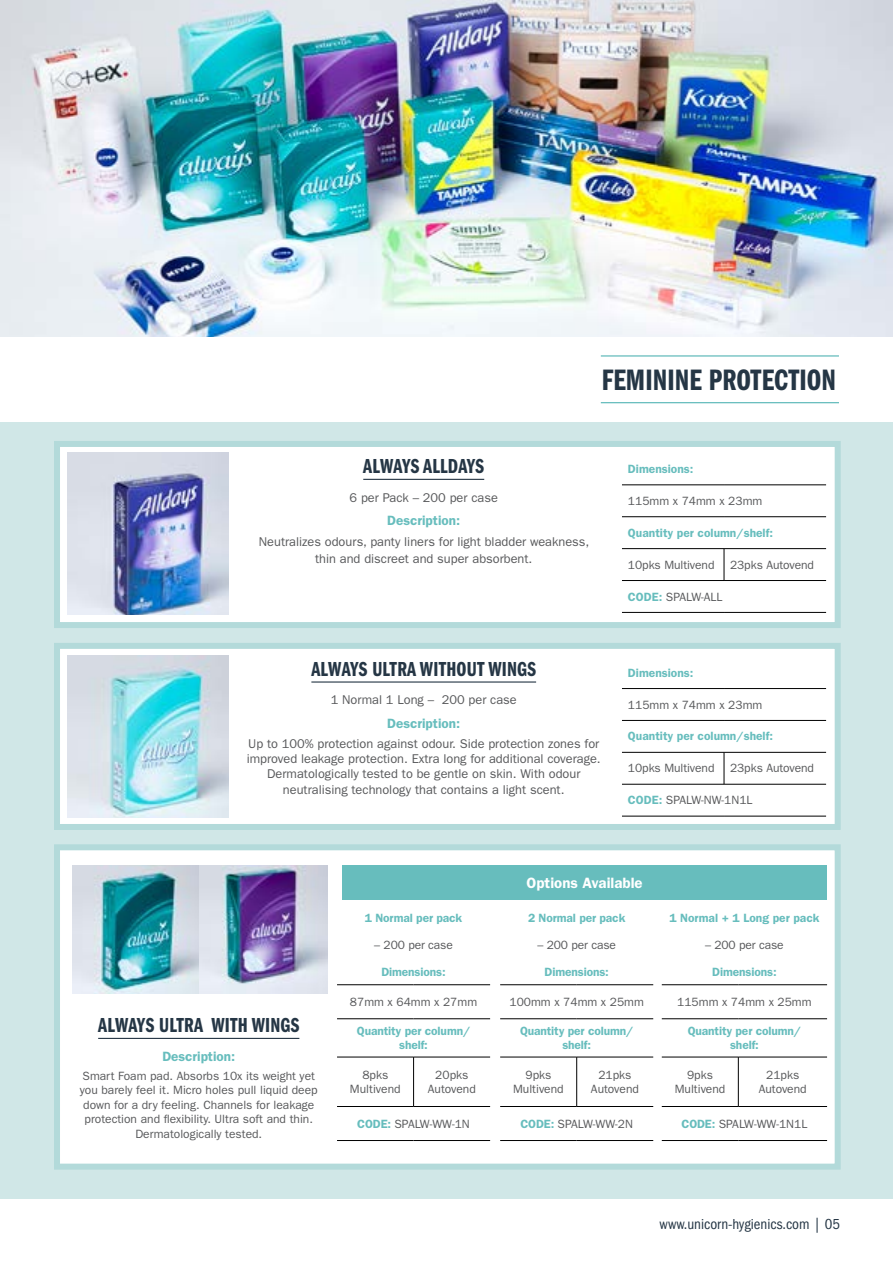
<style>
.page{position:relative;width:893px;height:1263px;background:#fff}
.page>*{position:absolute;margin:0;border:0;box-sizing:border-box;transform-origin:0 0}
.t1{font:30.6px "ITC Franklin Gothic Std Dm Cp";letter-spacing:.005em;color:#253645}
.t2{font:21px "ITC Franklin Gothic Std Dm Cp";letter-spacing:.01em;color:#253645}
.t3{font:condensed 15px "ITC Franklin Gothic Std";color:#253645}
.t4{font:600 15px "ITC Franklin Gothic Std";color:#fff}
.t5{font:600 13.5px "ITC Franklin Gothic Std";color:#67bdbd}
.t6{font:12.75px/15.3px "ITC Franklin Gothic Std";color:#58595b;text-align:center}
.t7{font:12px/14.4px "ITC Franklin Gothic Std";color:#58595b;text-align:center}
.t8{font:600 12px/14.4px "ITC Franklin Gothic Std";letter-spacing:-.01em;color:#67bdbd;text-align:center}
.s1{font-weight:600;color:#67bdbd}
</style>
<div class="page">
<div style="left:0;top:422px;width:893px;height:776px;background:#d0e7e7"></div>
<img style="left:0;top:0;width:893px;height:337px">
<hr style="left:601px;top:355px;width:238px;height:2px;background:#67bdbd">
<hr style="left:601px;top:402px;width:238px;height:1px;background:#67bdbd">
<div style="left:54px;top:441px;width:787px;height:187px;background:#fff;border:6px solid #b3dada"></div>
<img style="left:67px;top:453px;width:162px;height:161px">
<hr style="left:363px;top:479px;width:121px;height:1px;background:#253645">
<hr style="left:622px;top:485px;width:102px;height:1px;background:#000">
<hr style="left:724px;top:485px;width:102px;height:1px;background:#000">
<hr style="left:622px;top:516px;width:102px;height:1px;background:#000">
<hr style="left:724px;top:516px;width:102px;height:1px;background:#000">
<hr style="left:622px;top:548px;width:102px;height:1px;background:#000">
<hr style="left:724px;top:548px;width:102px;height:1px;background:#000">
<hr style="left:622px;top:580px;width:102px;height:1px;background:#000">
<hr style="left:724px;top:580px;width:102px;height:1px;background:#000">
<hr style="left:622px;top:612px;width:102px;height:1px;background:#000">
<hr style="left:724px;top:612px;width:102px;height:1px;background:#000">
<hr style="left:724px;top:549px;width:1px;height:31px;background:#000">
<div style="left:54px;top:643px;width:787px;height:187px;background:#fff;border:6px solid #b3dada"></div>
<img style="left:67px;top:656px;width:162px;height:161px">
<hr style="left:311px;top:681px;width:225px;height:2px;background:#253645">
<hr style="left:622px;top:688px;width:102px;height:1px;background:#000">
<hr style="left:724px;top:688px;width:102px;height:1px;background:#000">
<hr style="left:622px;top:720px;width:102px;height:1px;background:#000">
<hr style="left:724px;top:720px;width:102px;height:1px;background:#000">
<hr style="left:622px;top:752px;width:102px;height:1px;background:#000">
<hr style="left:724px;top:752px;width:102px;height:1px;background:#000">
<hr style="left:622px;top:784px;width:102px;height:1px;background:#000">
<hr style="left:724px;top:784px;width:102px;height:1px;background:#000">
<hr style="left:622px;top:816px;width:102px;height:1px;background:#000">
<hr style="left:724px;top:816px;width:102px;height:1px;background:#000">
<hr style="left:724px;top:752px;width:1px;height:32px;background:#000">
<div style="left:54px;top:844px;width:787px;height:325px;background:#fff;border:6px solid #b3dada"></div>
<img style="left:72px;top:865px;width:255px;height:128px">
<hr style="left:337px;top:984px;width:77px;height:1px;background:#000">
<hr style="left:414px;top:984px;width:76px;height:1px;background:#000">
<hr style="left:337px;top:1018px;width:77px;height:1px;background:#000">
<hr style="left:414px;top:1018px;width:76px;height:1px;background:#000">
<hr style="left:337px;top:1057px;width:77px;height:1px;background:#000">
<hr style="left:414px;top:1057px;width:76px;height:1px;background:#000">
<hr style="left:337px;top:1106px;width:77px;height:1px;background:#000">
<hr style="left:414px;top:1106px;width:76px;height:1px;background:#000">
<hr style="left:337px;top:1140px;width:77px;height:1px;background:#000">
<hr style="left:414px;top:1140px;width:76px;height:1px;background:#000">
<hr style="left:413px;top:1057px;width:1px;height:49px;background:#000">
<hr style="left:500px;top:984px;width:77px;height:1px;background:#000">
<hr style="left:577px;top:984px;width:76px;height:1px;background:#000">
<hr style="left:500px;top:1018px;width:77px;height:1px;background:#000">
<hr style="left:577px;top:1018px;width:76px;height:1px;background:#000">
<hr style="left:500px;top:1057px;width:77px;height:1px;background:#000">
<hr style="left:577px;top:1057px;width:76px;height:1px;background:#000">
<hr style="left:500px;top:1106px;width:77px;height:1px;background:#000">
<hr style="left:577px;top:1106px;width:76px;height:1px;background:#000">
<hr style="left:500px;top:1140px;width:77px;height:1px;background:#000">
<hr style="left:577px;top:1140px;width:76px;height:1px;background:#000">
<hr style="left:576px;top:1057px;width:1px;height:49px;background:#000">
<hr style="left:662px;top:984px;width:76px;height:1px;background:#000">
<hr style="left:738px;top:984px;width:89px;height:1px;background:#000">
<hr style="left:662px;top:1018px;width:76px;height:1px;background:#000">
<hr style="left:738px;top:1018px;width:89px;height:1px;background:#000">
<hr style="left:662px;top:1057px;width:76px;height:1px;background:#000">
<hr style="left:738px;top:1057px;width:89px;height:1px;background:#000">
<hr style="left:662px;top:1106px;width:76px;height:1px;background:#000">
<hr style="left:738px;top:1106px;width:89px;height:1px;background:#000">
<hr style="left:662px;top:1140px;width:76px;height:1px;background:#000">
<hr style="left:738px;top:1140px;width:89px;height:1px;background:#000">
<hr style="left:738px;top:1057px;width:1px;height:49px;background:#000">
<hr style="left:98px;top:1038px;width:201px;height:1px;background:#253645">
<div style="left:342px;top:865px;width:485px;height:34px;background:#67bdbd"></div>
<h1 class="t1" style="left:602px;top:363px;width:236px">FEMININE PROTECTION</h1>
<h2 class="t2" style="left:363px;top:455px;width:122px">ALWAYS ALLDAYS</h2>
<p class="t6" style="left:350px;top:490px;width:150px">6 per Pack – 200 per case</p>
<p class="t5" style="left:387px;top:513px;width:74px">Description:</p>
<p class="t6" style="left:259px;top:534px;width:332px;line-height:16.5px">Neutralizes odours, panty liners for light bladder weakness, thin and discreet and super absorbent.</p>
<p class="t8" style="left:628px;top:462px;width:67px">Dimensions:</p>
<p class="t7" style="left:628px;top:494px;width:136px">115mm x 74mm x 23mm</p>
<p class="t8" style="left:628px;top:525px;width:146px">Quantity per column/shelf:</p>
<p class="t7" style="left:628px;top:557px;width:88px">10pks Multivend</p>
<p class="t7" style="left:730px;top:557px;width:85px">23pks Autovend</p>
<p class="t7" style="left:628px;top:589px;width:96px"><span class="s1">CODE:</span> SPALW-ALL</p>
<h2 class="t2" style="left:311px;top:657px;width:226px">ALWAYS ULTRA WITHOUT WINGS</h2>
<p class="t6" style="left:331px;top:692px;width:188px">1 Normal 1 Long – 200 per case</p>
<p class="t5" style="left:387px;top:715px;width:74px">Description:</p>
<p class="t6" style="left:247px;top:736px;width:356px">Up to 100% protection against odour. Side protection zones for improved leakage protection. Extra long for additional coverage.<br>Dermatologically tested to be gentle on skin. With odour neutralising technology that contains a light scent.</p>
<p class="t8" style="left:628px;top:665px;width:67px">Dimensions:</p>
<p class="t7" style="left:628px;top:697px;width:136px">115mm x 74mm x 23mm</p>
<p class="t8" style="left:628px;top:729px;width:146px">Quantity per column/shelf:</p>
<p class="t7" style="left:628px;top:761px;width:88px">10pks Multivend</p>
<p class="t7" style="left:730px;top:761px;width:85px">23pks Autovend</p>
<p class="t7" style="left:628px;top:793px;width:126px"><span class="s1">CODE:</span> SPALW-NW-1N1L</p>
<h2 class="t2" style="left:98px;top:1014px;width:203px">ALWAYS ULTRA WITH WINGS</h2>
<p class="t5" style="left:162px;top:1049px;width:74px">Description:</p>
<p class="t7" style="left:80px;top:1069px;width:239px">Smart Foam pad. Absorbs 10x its weight yet you barely feel it. Micro holes pull liquid deep down for a dry feeling. Channels for leakage protection and flexibility. Ultra soft and thin.<br>Dermatologically tested.</p>
<p class="t8" style="left:365px;top:911px;width:99px">1 Normal per pack</p>
<p class="t7" style="left:374px;top:938px;width:80px">– 200 per case</p>
<p class="t8" style="left:381px;top:964px;width:66px">Dimensions:</p>
<p class="t7" style="left:350px;top:995px;width:129px">87mm x 64mm x 27mm</p>
<p class="t8" style="left:357px;top:1023px;width:115px">Quantity per column/ shelf:</p>
<p class="t7" style="left:350px;top:1067px;width:52px">8pks<br>Multivend</p>
<p class="t7" style="left:428px;top:1067px;width:50px">20pks<br>Autovend</p>
<p class="t7" style="left:357px;top:1116px;width:114px"><span class="s1">CODE:</span> SPALW-WW-1N</p>
<p class="t4" style="left:527px;top:873px;width:118px">Options Available</p>
<p class="t8" style="left:528px;top:911px;width:99px">2 Normal per pack</p>
<p class="t7" style="left:537px;top:938px;width:80px">– 200 per case</p>
<p class="t8" style="left:544px;top:964px;width:66px">Dimensions:</p>
<p class="t7" style="left:509px;top:995px;width:136px">100mm x 74mm x 25mm</p>
<p class="t8" style="left:520px;top:1023px;width:115px">Quantity per column/ shelf:</p>
<p class="t7" style="left:513px;top:1067px;width:52px">9pks<br>Multivend</p>
<p class="t7" style="left:591px;top:1067px;width:50px">21pks<br>Autovend</p>
<p class="t7" style="left:520px;top:1116px;width:114px"><span class="s1">CODE:</span> SPALW-WW-2N</p>
<p class="t8" style="left:669px;top:911px;width:152px">1 Normal + 1 Long per pack</p>
<p class="t7" style="left:705px;top:938px;width:80px">– 200 per case</p>
<p class="t8" style="left:712px;top:964px;width:66px">Dimensions:</p>
<p class="t7" style="left:677px;top:995px;width:136px">115mm x 74mm x 25mm</p>
<p class="t8" style="left:688px;top:1023px;width:115px">Quantity per column/ shelf:</p>
<p class="t7" style="left:675px;top:1067px;width:52px">9pks<br>Multivend</p>
<p class="t7" style="left:759px;top:1067px;width:50px">21pks<br>Autovend</p>
<p class="t7" style="left:681px;top:1116px;width:127px"><span class="s1">CODE:</span> SPALW-WW-1N1L</p>
<p class="t3" style="left:660px;top:1216px;width:182px">www.unicorn-hygienics.com | 05</p>
</div>
